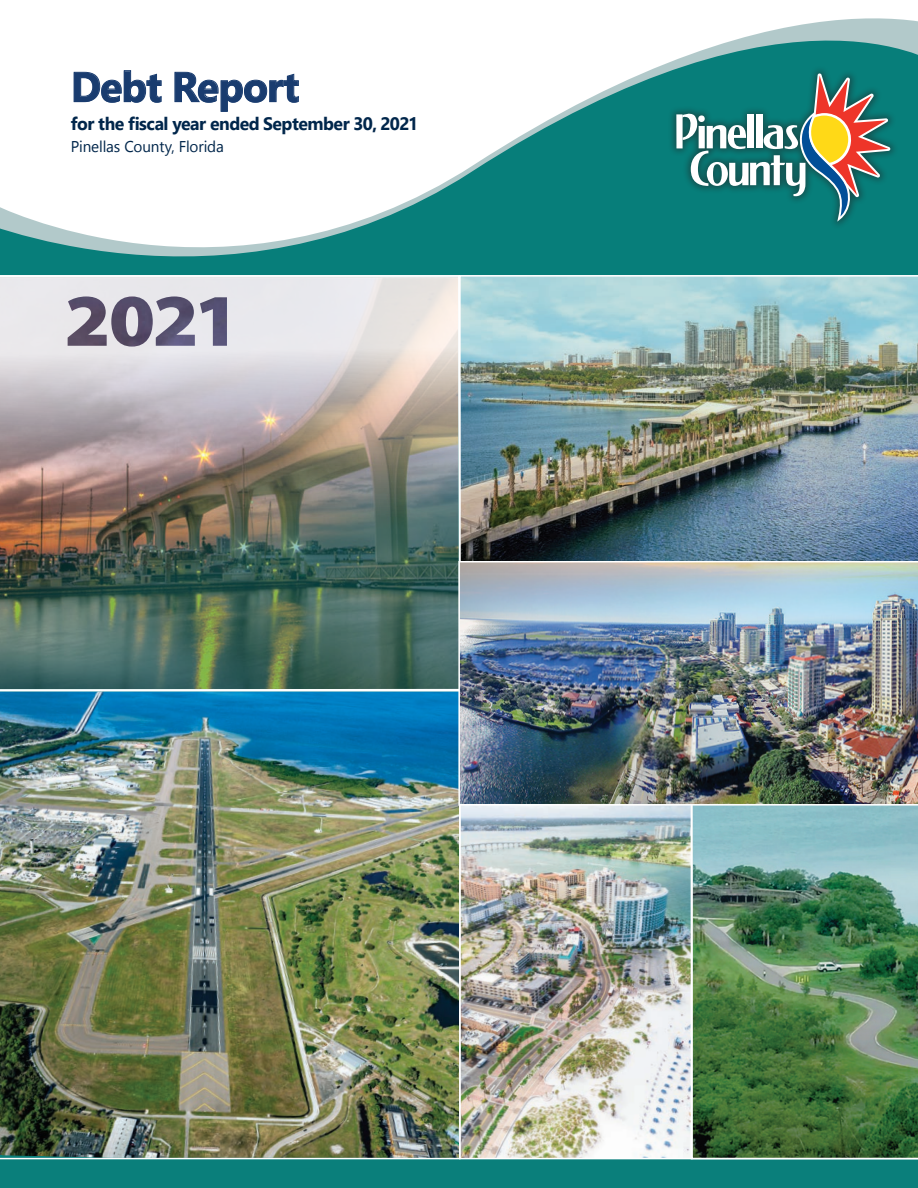
<style>
.page{position:relative;width:918px;height:1188px;background:#fff}
.page>*{position:absolute;margin:0;border:0;box-sizing:border-box;transform-origin:0 0}
.t1{font:700 41.85px "Nirmala UI";letter-spacing:-.02em;color:#193c6f}
.t2{font:700 18px "Nirmala UI";letter-spacing:-.03em;color:#00264b}
.t3{font:15.6px "Nirmala UI";letter-spacing:-.01em;color:#00264b}
</style>
<div class="page">
<svg style="left:0;top:18px;width:918px;height:256px"></svg>
<div style="left:0;top:422px;width:918px;height:766px;background:#0a7f7b"></div>
<img style="left:461px;top:806px;width:229px;height:354px">
<img style="left:0;top:692px;width:461px;height:468px">
<img style="left:690px;top:806px;width:228px;height:354px">
<img style="left:461px;top:274px;width:457px;height:287px">
<img style="left:0;top:274px;width:461px;height:418px">
<img style="left:458px;top:561px;width:460px;height:245px">
<div style="left:668px;top:65px;width:231px;height:165px;background:#077e7a"></div>
<div style="left:676px;top:114px;width:7px;height:34px;background:#fff"></div>
<svg style="left:682px;top:73px;width:208px;height:149px"></svg>
<h1 class="t1" style="left:71px;top:52px;width:230px">Debt Report</h1>
<p class="t2" style="left:71px;top:109px;width:349px">for the fiscal year ended September 30, 2021</p>
<p class="t3" style="left:71px;top:135px;width:155px">Pinellas County, Florida</p>
</div>
